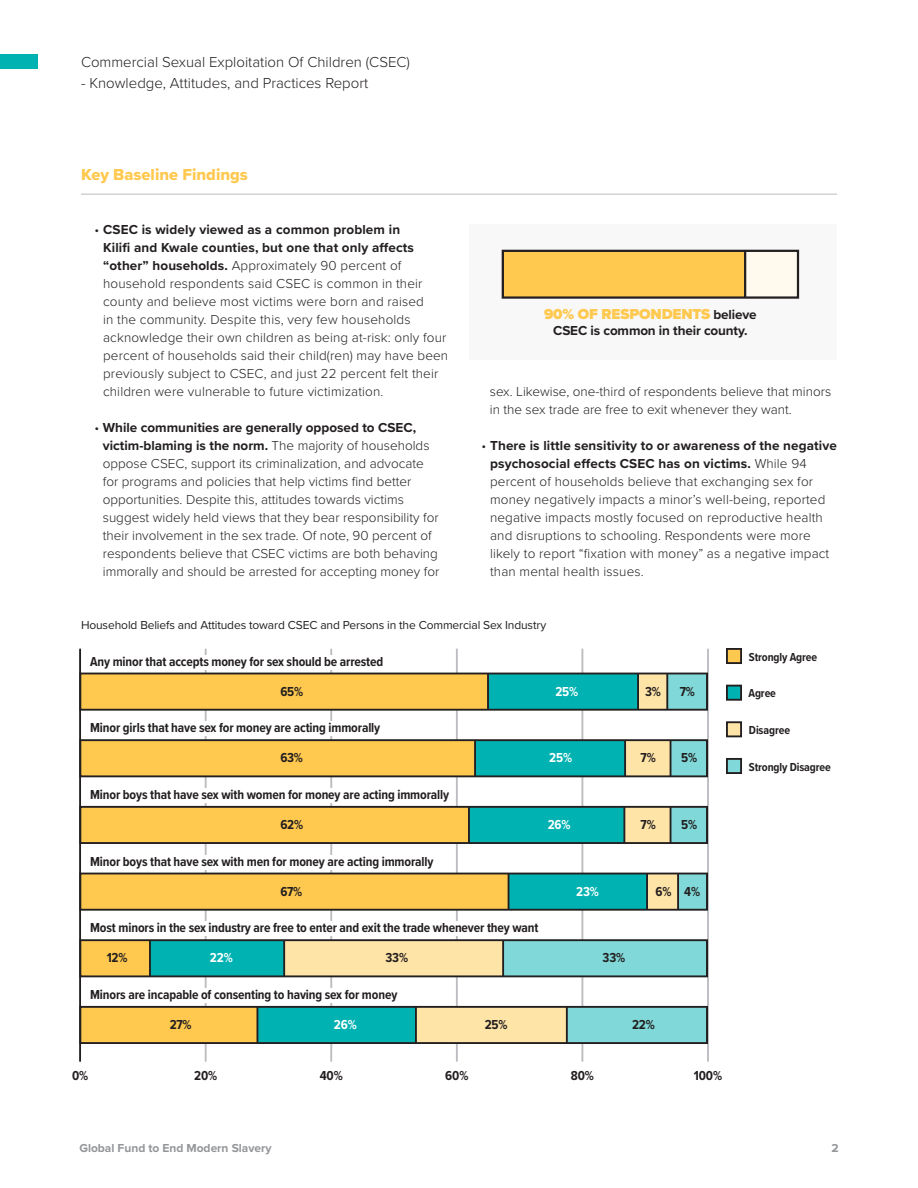
<style>
.page{position:relative;width:918px;height:1188px;background:#fff}
.page>*{position:absolute;margin:0;border:0;box-sizing:border-box;transform-origin:0 0}
.Subhead__Space_Below{font:16.5px "Proxima Nova Extrabld";color:#ffc94f}
.t1{font:300 15px "Proxima Nova";color:#231f20}
.Figure_Body_Copy_-_C{font:900 15px "Proxima Nova";letter-spacing:-.01em;color:#ffc94f}
.Body_Copy_-_Indent{font:300 13.5px/18px "Proxima Nova";color:#231f20}
.Body_Copy_-_Space_Ab{font:300 13.5px/18px "Proxima Nova";letter-spacing:.01em;color:#231f20}
.Figure_Body_Copy_-_C-2{font:700 13.5px "Proxima Nova Cond";letter-spacing:-.01em;color:#231f20}
.Figure_Body_Copy_-_C-3{font:700 13.5px "Proxima Nova";letter-spacing:-.01em;color:#231f20}
.Figure_Body_Copy_-_C-4{font:700 13.5px "Proxima Nova Cond";letter-spacing:-.01em;color:#fff}
.Figure_Body_Copy{font:12px "Proxima Nova";letter-spacing:-.01em;color:#231f20}
.Figure_Body_Copy_-_C-5{font:700 12px "Proxima Nova Cond";letter-spacing:-.01em;color:#231f20}
.t2{font:700 12px "Proxima Nova";color:#939598}
.s1{font-weight:700}
.s2{font-weight:700;font-size:13.5px;color:#231f20}
</style>
<div class="page">
<div style="left:0;top:54px;width:38px;height:14px;background:#00b2b1"></div>
<hr style="left:81px;top:194px;width:756px;height:1px;background:#d1d2d4">
<div style="left:469px;top:225px;width:368px;height:135px;background:#f8f8f9"></div>
<div style="left:503px;top:251px;width:295px;height:47px;background:#fffaed"></div>
<div style="left:505px;top:253px;width:241px;height:43px;background:#ffc94f"></div>
<div style="left:502px;top:250px;width:297px;height:49px;border:2px solid #231f20"></div>
<hr style="left:205px;top:649px;width:2px;height:412px;background:#bcbdc0">
<hr style="left:330px;top:649px;width:2px;height:412px;background:#bcbdc0">
<hr style="left:456px;top:649px;width:2px;height:412px;background:#bcbdc0">
<hr style="left:581px;top:649px;width:2px;height:412px;background:#bcbdc0">
<hr style="left:707px;top:649px;width:2px;height:412px;background:#bcbdc0">
<hr style="left:79px;top:649px;width:2px;height:412px;background:#231f20">
<div style="left:80px;top:674px;width:627px;height:36px;background:#ffc94f"></div>
<svg style="left:487px;top:676px;width:218px;height:32px;background:#36bab2"></svg>
<div style="left:79px;top:673px;width:629px;height:38px;border:2px solid #231f20"></div>
<div style="left:90px;top:655px;width:293px;height:14px;background:#fff"></div>
<div style="left:80px;top:874px;width:627px;height:36px;background:#ffc94f"></div>
<svg style="left:508px;top:876px;width:197px;height:32px;background:#37bab0"></svg>
<div style="left:79px;top:873px;width:629px;height:38px;border:2px solid #231f20"></div>
<div style="left:90px;top:855px;width:353px;height:14px;background:#fff"></div>
<div style="left:80px;top:740px;width:627px;height:36px;background:#ffc94f"></div>
<svg style="left:474px;top:742px;width:231px;height:32px;background:#43bdb1"></svg>
<div style="left:79px;top:739px;width:629px;height:38px;border:2px solid #231f20"></div>
<div style="left:90px;top:722px;width:293px;height:14px;background:#fff"></div>
<div style="left:80px;top:940px;width:627px;height:36px;background:#ffc94f"></div>
<svg style="left:149px;top:942px;width:556px;height:32px;background:#93d2b9"></svg>
<div style="left:79px;top:939px;width:629px;height:38px;border:2px solid #231f20"></div>
<div style="left:90px;top:922px;width:465px;height:14px;background:#fff"></div>
<div style="left:80px;top:807px;width:627px;height:36px;background:#ffc94f"></div>
<svg style="left:468px;top:809px;width:237px;height:32px;background:#42bdb1"></svg>
<div style="left:79px;top:806px;width:629px;height:38px;border:2px solid #231f20"></div>
<div style="left:90px;top:788px;width:360px;height:15px;background:#fff"></div>
<div style="left:80px;top:1007px;width:627px;height:36px;background:#ffc94f"></div>
<svg style="left:256px;top:1009px;width:449px;height:32px;background:#7cccb7"></svg>
<div style="left:79px;top:1006px;width:629px;height:38px;border:2px solid #231f20"></div>
<div style="left:90px;top:988px;width:317px;height:15px;background:#fff"></div>
<div style="left:727px;top:649px;width:14px;height:14px;background:#ffc94f"></div>
<div style="left:726px;top:648px;width:16px;height:16px;border:2px solid #231f20"></div>
<div style="left:727px;top:722px;width:14px;height:14px;background:#ffe4a7"></div>
<div style="left:726px;top:721px;width:16px;height:16px;border:2px solid #231f20"></div>
<div style="left:727px;top:759px;width:14px;height:14px;background:#80d8d8"></div>
<div style="left:726px;top:758px;width:16px;height:16px;border:2px solid #231f20"></div>
<div style="left:727px;top:686px;width:14px;height:14px;background:#00b2b1"></div>
<div style="left:726px;top:685px;width:16px;height:16px;border:2px solid #231f20"></div>
<p class="t1" style="left:81px;top:51px;width:331px">Commercial Sexual Exploitation Of Children (CSEC)</p>
<p class="t1" style="left:81px;top:72px;width:289px">- Knowledge, Attitudes, and Practices Report</p>
<p class="Subhead__Space_Below" style="left:81px;top:162px;width:168px">Key Baseline Findings</p>
<p class="Body_Copy_-_Space_Ab" style="left:103px;top:220px;width:347px;text-indent:-9px">• <span class="s1">CSEC is widely viewed as a common problem in<br>Kilifi and Kwale counties, but one that only affects “other” households.</span> Approximately 90 percent of household respondents said CSEC is common in their county and believe most victims were born and raised<br>in the community. Despite this, very few households acknowledge their own children as being at-risk: only four percent of households said their child(ren) may have been previously subject to CSEC, and just 22 percent felt their children were vulnerable to future victimization.</p>
<p class="Body_Copy_-_Indent" style="left:103px;top:418px;width:338px;text-indent:-8px">• <span class="s1">While communities are generally opposed to CSEC, victim-blaming is the norm.</span> The majority of households oppose CSEC, support its criminalization, and advocate for programs and policies that help victims find better opportunities. Despite this, attitudes towards victims suggest widely held views that they bear responsibility for their involvement in the sex trade. Of note, 90 percent of respondents believe that CSEC victims are both behaving immorally and should be arrested for accepting money for</p>
<p class="Figure_Body_Copy_-_C" style="left:544px;top:303px;width:214px">90% OF RESPONDENTS <span class="s2">believe</span></p>
<p class="Figure_Body_Copy_-_C-3" style="left:553px;top:320px;width:196px">CSEC is common in their county.</p>
<p class="Body_Copy_-_Indent" style="left:490px;top:382px;width:343px">sex. Likewise, one-third of respondents believe that minors in the sex trade are free to exit whenever they want.</p>
<p class="Body_Copy_-_Indent" style="left:490px;top:436px;width:348px;text-indent:-9px">• <span class="s1">There is little sensitivity to or awareness of the negative psychosocial effects CSEC has on victims.</span> While 94 percent of households believe that exchanging sex for money negatively impacts a minor’s well-being, reported negative impacts mostly focused on reproductive health and disruptions to schooling. Respondents were more likely to report “fixation with money” as a negative impact than mental health issues.</p>
<p class="Figure_Body_Copy" style="left:81px;top:616px;width:467px">Household Beliefs and Attitudes toward CSEC and Persons in the Commercial Sex Industry</p>
<p class="Figure_Body_Copy_-_C-2" style="left:90px;top:651px;width:295px">Any minor that accepts money for sex should be arrested</p>
<p class="Figure_Body_Copy_-_C-2" style="left:280px;top:681px;width:24px">65%</p>
<p class="Figure_Body_Copy_-_C-4" style="left:555px;top:681px;width:24px">25%</p>
<p class="Figure_Body_Copy_-_C-2" style="left:645px;top:681px;width:17px">3%</p>
<p class="Figure_Body_Copy_-_C-2" style="left:680px;top:681px;width:17px">7%</p>
<p class="Figure_Body_Copy_-_C-2" style="left:90px;top:718px;width:292px">Minor girls that have sex for money are acting immorally</p>
<p class="Figure_Body_Copy_-_C-2" style="left:280px;top:748px;width:24px">63%</p>
<p class="Figure_Body_Copy_-_C-4" style="left:549px;top:748px;width:24px">25%</p>
<p class="Figure_Body_Copy_-_C-2" style="left:640px;top:748px;width:17px">7%</p>
<p class="Figure_Body_Copy_-_C-2" style="left:681px;top:748px;width:18px">5%</p>
<p class="Figure_Body_Copy_-_C-2" style="left:90px;top:785px;width:360px">Minor boys that have sex with women for money are acting immorally</p>
<p class="Figure_Body_Copy_-_C-2" style="left:280px;top:814px;width:24px">62%</p>
<p class="Figure_Body_Copy_-_C-4" style="left:548px;top:814px;width:24px">26%</p>
<p class="Figure_Body_Copy_-_C-2" style="left:90px;top:851px;width:345px">Minor boys that have sex with men for money are acting immorally</p>
<p class="Figure_Body_Copy_-_C-2" style="left:640px;top:814px;width:17px">7%</p>
<p class="Figure_Body_Copy_-_C-2" style="left:681px;top:814px;width:18px">5%</p>
<p class="Figure_Body_Copy_-_C-2" style="left:280px;top:881px;width:23px">67%</p>
<p class="Figure_Body_Copy_-_C-4" style="left:576px;top:881px;width:24px">23%</p>
<p class="Figure_Body_Copy_-_C-2" style="left:656px;top:881px;width:18px">6%</p>
<p class="Figure_Body_Copy_-_C-2" style="left:684px;top:881px;width:17px">4%</p>
<p class="Figure_Body_Copy_-_C-2" style="left:90px;top:918px;width:450px">Most minors in the sex industry are free to enter and exit the trade whenever they want</p>
<p class="Figure_Body_Copy_-_C-2" style="left:107px;top:948px;width:22px">12%</p>
<p class="Figure_Body_Copy_-_C-4" style="left:210px;top:948px;width:24px">22%</p>
<p class="Figure_Body_Copy_-_C-2" style="left:386px;top:948px;width:24px">33%</p>
<p class="Figure_Body_Copy_-_C-2" style="left:603px;top:948px;width:24px">33%</p>
<p class="Figure_Body_Copy_-_C-2" style="left:90px;top:985px;width:309px">Minors are incapable of consenting to having sex for money</p>
<p class="Figure_Body_Copy_-_C-2" style="left:170px;top:1015px;width:23px">27%</p>
<p class="Figure_Body_Copy_-_C-4" style="left:334px;top:1015px;width:24px">26%</p>
<p class="Figure_Body_Copy_-_C-2" style="left:485px;top:1015px;width:24px">25%</p>
<p class="Figure_Body_Copy_-_C-2" style="left:632px;top:1015px;width:24px">22%</p>
<p class="Figure_Body_Copy_-_C-2" style="left:72px;top:1066px;width:18px">0%</p>
<p class="Figure_Body_Copy_-_C-2" style="left:194px;top:1066px;width:25px">20%</p>
<p class="Figure_Body_Copy_-_C-2" style="left:320px;top:1066px;width:24px">40%</p>
<p class="Figure_Body_Copy_-_C-2" style="left:445px;top:1066px;width:25px">60%</p>
<p class="Figure_Body_Copy_-_C-2" style="left:571px;top:1066px;width:25px">80%</p>
<p class="Figure_Body_Copy_-_C-2" style="left:694px;top:1066px;width:30px">100%</p>
<p class="Figure_Body_Copy_-_C-5" style="left:749px;top:648px;width:70px">Strongly Agree</p>
<p class="Figure_Body_Copy_-_C-5" style="left:749px;top:685px;width:29px">Agree</p>
<p class="Figure_Body_Copy_-_C-5" style="left:749px;top:721px;width:43px">Disagree</p>
<p class="Figure_Body_Copy_-_C-5" style="left:749px;top:758px;width:83px">Strongly Disagree</p>
<p class="t2" style="left:79px;top:1139px;width:194px">Global Fund to End Modern Slavery</p>
<p class="t2" style="left:831px;top:1139px;width:9px">2</p>
</div>
